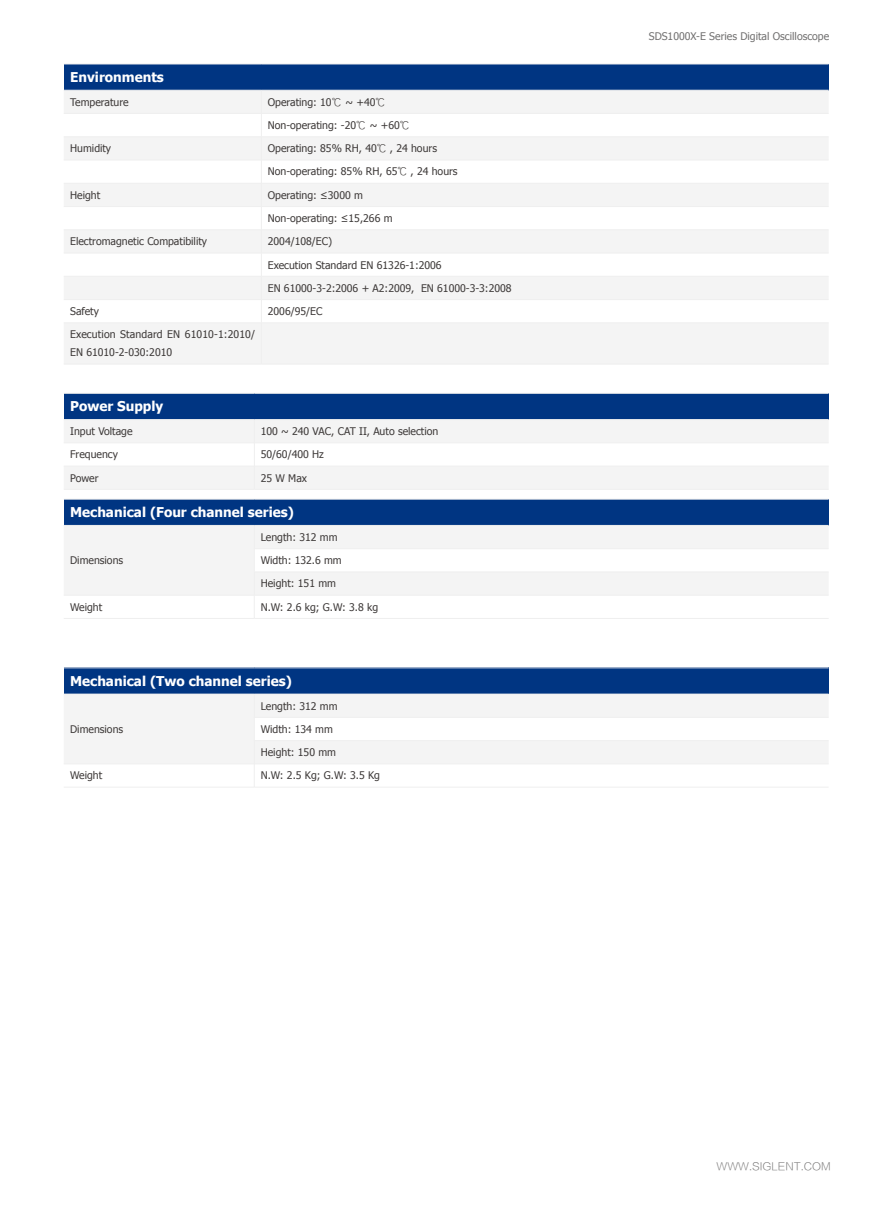
<style>
.page{position:relative;width:893px;height:1212px;background:#fff}
.page>*{position:absolute;margin:0;border:0;box-sizing:border-box;transform-origin:0 0}
.t1{font:700 13.5px "Tahoma";color:#fff}
.t2{font:10.5px/18px "Tahoma";color:#3e3a39}
.t3{font:10.5px "Tahoma";color:#727171}
.t4{font:10.5px "FZLTKHK GBK1 0";color:#727171}
.s1{font-family:"FZLTKHK GBK1 0"}
</style>
<div class="page">
<div style="left:64px;top:64px;width:765px;height:26px;background:#003582"></div>
<svg style="left:64px;top:91px;width:765px;height:273px;fill:#f4f4f4"></svg>
<hr style="left:64px;top:64px;width:197px;height:1px;background:#efefef">
<hr style="left:261px;top:64px;width:568px;height:1px;background:#efefef">
<hr style="left:64px;top:90px;width:197px;height:1px;background:#efefef">
<hr style="left:261px;top:90px;width:568px;height:1px;background:#efefef">
<hr style="left:64px;top:113px;width:197px;height:1px;background:#efefef">
<hr style="left:261px;top:113px;width:568px;height:1px;background:#efefef">
<hr style="left:64px;top:136px;width:197px;height:1px;background:#efefef">
<hr style="left:261px;top:136px;width:568px;height:1px;background:#efefef">
<hr style="left:64px;top:160px;width:197px;height:1px;background:#efefef">
<hr style="left:261px;top:160px;width:568px;height:1px;background:#efefef">
<hr style="left:64px;top:183px;width:197px;height:1px;background:#efefef">
<hr style="left:261px;top:183px;width:568px;height:1px;background:#efefef">
<hr style="left:64px;top:206px;width:197px;height:1px;background:#efefef">
<hr style="left:261px;top:206px;width:568px;height:1px;background:#efefef">
<hr style="left:64px;top:230px;width:197px;height:1px;background:#efefef">
<hr style="left:261px;top:230px;width:568px;height:1px;background:#efefef">
<hr style="left:64px;top:253px;width:197px;height:1px;background:#efefef">
<hr style="left:261px;top:253px;width:568px;height:1px;background:#efefef">
<hr style="left:64px;top:276px;width:197px;height:1px;background:#efefef">
<hr style="left:261px;top:276px;width:568px;height:1px;background:#efefef">
<hr style="left:64px;top:299px;width:197px;height:1px;background:#efefef">
<hr style="left:261px;top:299px;width:568px;height:1px;background:#efefef">
<svg style="left:261px;top:91px;width:1px;height:232px"></svg>
<hr style="left:64px;top:323px;width:197px;height:1px;background:#efefef">
<hr style="left:261px;top:323px;width:568px;height:1px;background:#efefef">
<hr style="left:261px;top:323px;width:1px;height:41px;background:#efefef">
<hr style="left:64px;top:364px;width:197px;height:1px;background:#efefef">
<hr style="left:261px;top:364px;width:568px;height:1px;background:#efefef">
<div style="left:64px;top:393px;width:765px;height:27px;background:#003582"></div>
<svg style="left:64px;top:420px;width:765px;height:69px;fill:#f4f4f4"></svg>
<hr style="left:64px;top:393px;width:190px;height:1px;background:#efefef">
<hr style="left:254px;top:393px;width:575px;height:1px;background:#efefef">
<hr style="left:64px;top:419px;width:190px;height:1px;background:#efefef">
<hr style="left:254px;top:419px;width:575px;height:1px;background:#efefef">
<hr style="left:64px;top:443px;width:190px;height:1px;background:#efefef">
<hr style="left:254px;top:443px;width:575px;height:1px;background:#efefef">
<hr style="left:64px;top:466px;width:190px;height:1px;background:#efefef">
<hr style="left:254px;top:466px;width:575px;height:1px;background:#efefef">
<svg style="left:254px;top:420px;width:1px;height:69px"></svg>
<hr style="left:64px;top:489px;width:190px;height:1px;background:#efefef">
<hr style="left:254px;top:489px;width:575px;height:1px;background:#efefef">
<div style="left:64px;top:499px;width:765px;height:26px;background:#003582"></div>
<svg style="left:64px;top:526px;width:764px;height:69px;fill:#f4f4f4"></svg>
<hr style="left:64px;top:499px;width:190px;height:1px;background:#efefef">
<hr style="left:254px;top:499px;width:575px;height:1px;background:#efefef">
<hr style="left:254px;top:525px;width:575px;height:1px;background:#efefef">
<hr style="left:254px;top:548px;width:575px;height:1px;background:#efefef">
<hr style="left:254px;top:572px;width:575px;height:1px;background:#efefef">
<hr style="left:254px;top:595px;width:575px;height:1px;background:#efefef">
<hr style="left:64px;top:618px;width:190px;height:1px;background:#efefef">
<hr style="left:254px;top:618px;width:575px;height:1px;background:#efefef">
<hr style="left:64px;top:525px;width:190px;height:1px;background:#efefef">
<svg style="left:254px;top:526px;width:1px;height:92px"></svg>
<hr style="left:64px;top:595px;width:190px;height:1px;background:#efefef">
<div style="left:64px;top:668px;width:765px;height:26px;background:#003582"></div>
<svg style="left:64px;top:695px;width:765px;height:69px;fill:#f4f4f4"></svg>
<hr style="left:64px;top:667px;width:190px;height:1px;background:#efefef">
<hr style="left:254px;top:667px;width:575px;height:1px;background:#efefef">
<hr style="left:254px;top:694px;width:575px;height:1px;background:#efefef">
<hr style="left:254px;top:717px;width:575px;height:1px;background:#efefef">
<hr style="left:254px;top:740px;width:575px;height:1px;background:#efefef">
<hr style="left:254px;top:764px;width:575px;height:1px;background:#efefef">
<hr style="left:64px;top:787px;width:190px;height:1px;background:#efefef">
<hr style="left:254px;top:787px;width:575px;height:1px;background:#efefef">
<hr style="left:64px;top:694px;width:190px;height:1px;background:#efefef">
<svg style="left:254px;top:695px;width:1px;height:92px"></svg>
<hr style="left:64px;top:764px;width:190px;height:1px;background:#efefef">
<p class="t1" style="left:70px;top:68px;width:95px">Environments</p>
<p class="t2" style="left:70px;top:92px;width:60px">Temperature</p>
<p class="t2" style="left:268px;top:92px;width:120px">Operating: 10<span class="s1">℃</span> ~ +40<span class="s1">℃</span></p>
<p class="t2" style="left:268px;top:116px;width:144px">Non-operating: -20<span class="s1">℃</span> ~ +60<span class="s1">℃</span></p>
<p class="t2" style="left:70px;top:139px;width:43px">Humidity</p>
<p class="t2" style="left:268px;top:139px;width:171px">Operating: 85% RH, 40<span class="s1">℃</span> , 24 hours</p>
<p class="t2" style="left:268px;top:162px;width:191px">Non-operating: 85% RH, 65<span class="s1">℃</span> , 24 hours</p>
<p class="t2" style="left:70px;top:185px;width:32px">Height</p>
<p class="t2" style="left:268px;top:185px;width:97px">Operating: ≤3000 m</p>
<p class="t2" style="left:268px;top:209px;width:126px">Non-operating: ≤15,266 m</p>
<p class="t2" style="left:70px;top:232px;width:138px">Electromagnetic Compatibility</p>
<p class="t2" style="left:268px;top:232px;width:66px">2004/108/EC)</p>
<p class="t2" style="left:268px;top:255px;width:175px">Execution Standard EN 61326-1:2006</p>
<p class="t2" style="left:268px;top:278px;width:245px">EN 61000-3-2:2006 + A2:2009, EN 61000-3-3:2008</p>
<p class="t2" style="left:70px;top:302px;width:30px">Safety</p>
<p class="t2" style="left:268px;top:302px;width:56px">2006/95/EC</p>
<p class="t2" style="left:70px;top:325px;width:186px">Execution Standard EN 61010-1:2010/<br>EN 61010-2-030:2010</p>
<p class="t1" style="left:70px;top:397px;width:95px">Power Supply</p>
<p class="t2" style="left:70px;top:422px;width:64px">Input Voltage</p>
<p class="t2" style="left:261px;top:422px;width:179px">100 ~ 240 VAC, CAT II, Auto selection</p>
<p class="t2" style="left:70px;top:445px;width:49px">Frequency</p>
<p class="t2" style="left:261px;top:445px;width:65px">50/60/400 Hz</p>
<p class="t2" style="left:70px;top:468px;width:30px">Power</p>
<p class="t2" style="left:261px;top:468px;width:48px">25 W Max</p>
<p class="t1" style="left:70px;top:503px;width:225px">Mechanical (Four channel series)</p>
<p class="t2" style="left:70px;top:551px;width:55px">Dimensions</p>
<p class="t2" style="left:261px;top:528px;width:78px">Length: 312 mm</p>
<p class="t2" style="left:261px;top:551px;width:83px">Width: 132.6 mm</p>
<p class="t2" style="left:261px;top:574px;width:77px">Height: 151 mm</p>
<p class="t2" style="left:70px;top:597px;width:34px">Weight</p>
<p class="t2" style="left:261px;top:597px;width:119px">N.W: 2.6 kg; G.W: 3.8 kg</p>
<p class="t1" style="left:70px;top:671px;width:223px">Mechanical (Two channel series)</p>
<p class="t2" style="left:70px;top:719px;width:55px">Dimensions</p>
<p class="t2" style="left:261px;top:696px;width:78px">Length: 312 mm</p>
<p class="t2" style="left:261px;top:719px;width:74px">Width: 134 mm</p>
<p class="t2" style="left:261px;top:743px;width:77px">Height: 150 mm</p>
<p class="t2" style="left:70px;top:766px;width:34px">Weight</p>
<p class="t2" style="left:261px;top:766px;width:121px">N.W: 2.5 Kg; G.W: 3.5 Kg</p>
<p class="t3" style="left:649px;top:29px;width:182px">SDS1000X-E Series Digital Oscilloscope</p>
<p class="t4" style="left:716px;top:1160px;width:116px">WWW.SIGLENT.COM</p>
</div>
